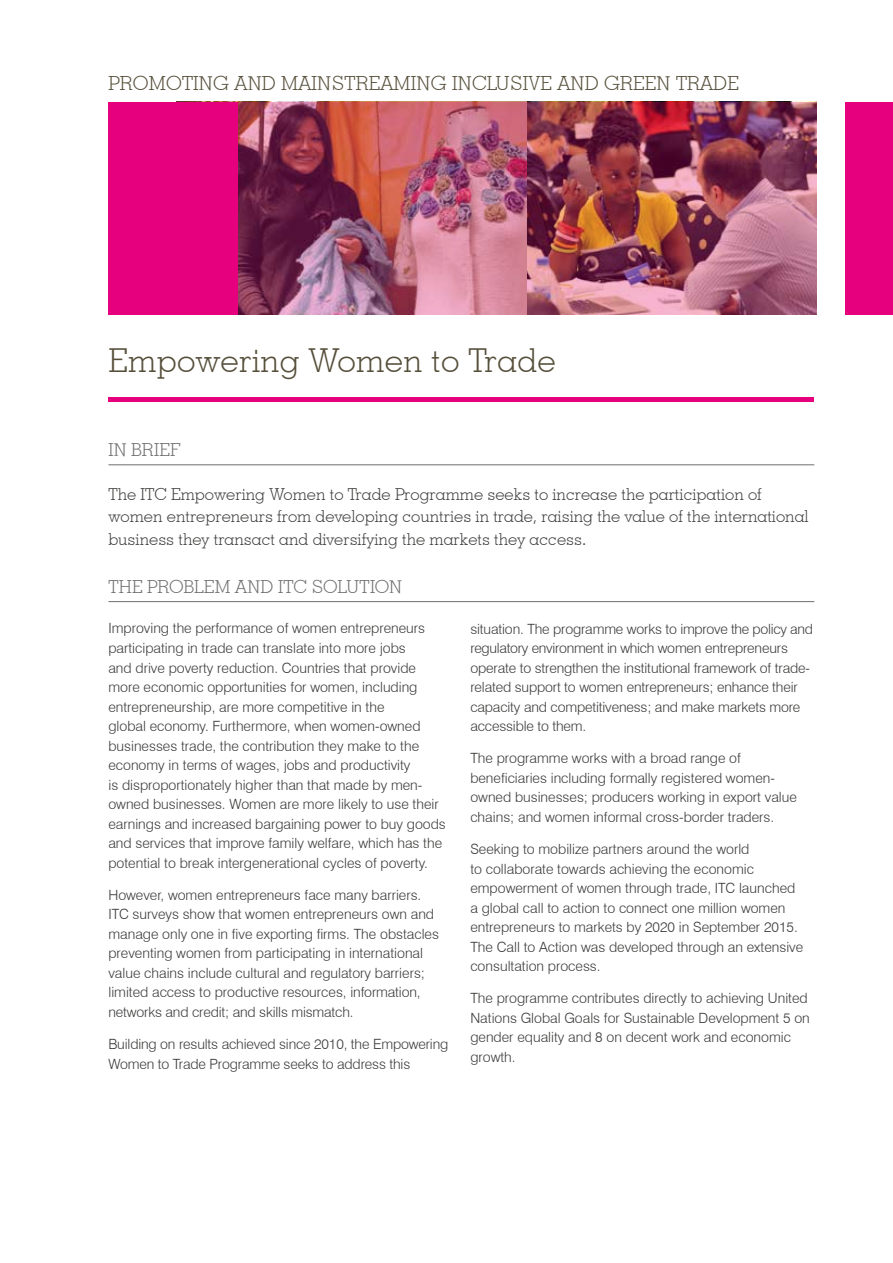
<style>
.page{position:relative;width:893px;height:1263px;background:#fff}
.page>*{position:absolute;margin:0;border:0;box-sizing:border-box;transform-origin:0 0}
.t1{font:300 33px "Geometric Slab 703 BT";letter-spacing:.01em;color:#564f3a}
.t2{font:300 19.5px "Geometric Slab 703 BT";letter-spacing:.01em;color:#564f3a}
.t3{font:300 18px "Geometric Slab 703 BT";letter-spacing:.005em;color:#706f6f}
.t4{font:300 16.5px/22.5px "Geometric Slab 703 BT";color:#3c3c3b}
.t5{font:300 14.1px/19.5px "Swiss 721 BT";color:#3c3c3b}
</style>
<div class="page">
<hr style="left:108px;top:398px;width:706px;height:4px;background:#e6007d">
<div style="left:108px;top:102px;width:130px;height:213px;background:#e6007d"></div>
<hr style="left:108px;top:464px;width:706px;height:1px;background:#706f6f">
<hr style="left:108px;top:601px;width:706px;height:1px;background:#706f6f">
<img style="left:238px;top:102px;width:578px;height:213px">
<div style="left:845px;top:102px;width:48px;height:213px;background:#e6007d"></div>
<h2 class="t2" style="left:108px;top:72px;width:632px">PROMOTING AND MAINSTREAMING INCLUSIVE AND GREEN TRADE</h2>
<h1 class="t1" style="left:108px;top:340px;width:449px">Empowering Women to Trade</h1>
<p class="t3" style="left:108px;top:439px;width:73px">IN BRIEF</p>
<p class="t4" style="left:108px;top:482px;width:702px">The ITC Empowering Women to Trade Programme seeks to increase the participation of women entrepreneurs from developing countries in trade, raising the value of the international business they transact and diversifying the markets they access.</p>
<p class="t3" style="left:108px;top:575px;width:295px">THE PROBLEM AND ITC SOLUTION</p>
<p class="t5" style="left:108px;top:619px;width:339px">Improving the performance of women entrepreneurs participating in trade can translate into more jobs<br>and drive poverty reduction. Countries that provide more economic opportunities for women, including entrepreneurship, are more competitive in the<br>global economy. Furthermore, when women-owned businesses trade, the contribution they make to the economy in terms of wages, jobs and productivity<br>is disproportionately higher than that made by men&shy;owned businesses. Women are more likely to use their earnings and increased bargaining power to buy goods and services that improve family welfare, which has the potential to break intergenerational cycles of poverty.</p>
<p class="t5" style="left:108px;top:885px;width:332px">However, women entrepreneurs face many barriers.<br>ITC surveys show that women entrepreneurs own and manage only one in five exporting firms. The obstacles preventing women from participating in international value chains include cultural and regulatory barriers; limited access to productive resources, information, networks and credit; and skills mismatch.</p>
<p class="t5" style="left:108px;top:1034px;width:341px">Building on results achieved since 2010, the Empowering<br>Women to Trade Programme seeks to address this</p>
<p class="t5" style="left:470px;top:619px;width:344px">situation. The programme works to improve the policy and regulatory environment in which women entrepreneurs operate to strengthen the institutional framework of trade&shy;related support to women entrepreneurs; enhance their capacity and competitiveness; and make markets more accessible to them.</p>
<p class="t5" style="left:470px;top:748px;width:328px">The programme works with a broad range of beneficiaries including formally registered women&shy;owned businesses; producers working in export value chains; and women informal cross-border traders.</p>
<p class="t5" style="left:470px;top:839px;width:334px">Seeking to mobilize partners around the world<br>to collaborate towards achieving the economic empowerment of women through trade, ITC launched a global call to action to connect one million women entrepreneurs to markets by 2020 in September 2015.<br>The Call to Action was developed through an extensive consultation process.</p>
<p class="t5" style="left:470px;top:988px;width:341px">The programme contributes directly to achieving United Nations Global Goals for Sustainable Development 5 on gender equality and 8 on decent work and economic growth.</p>
</div>
